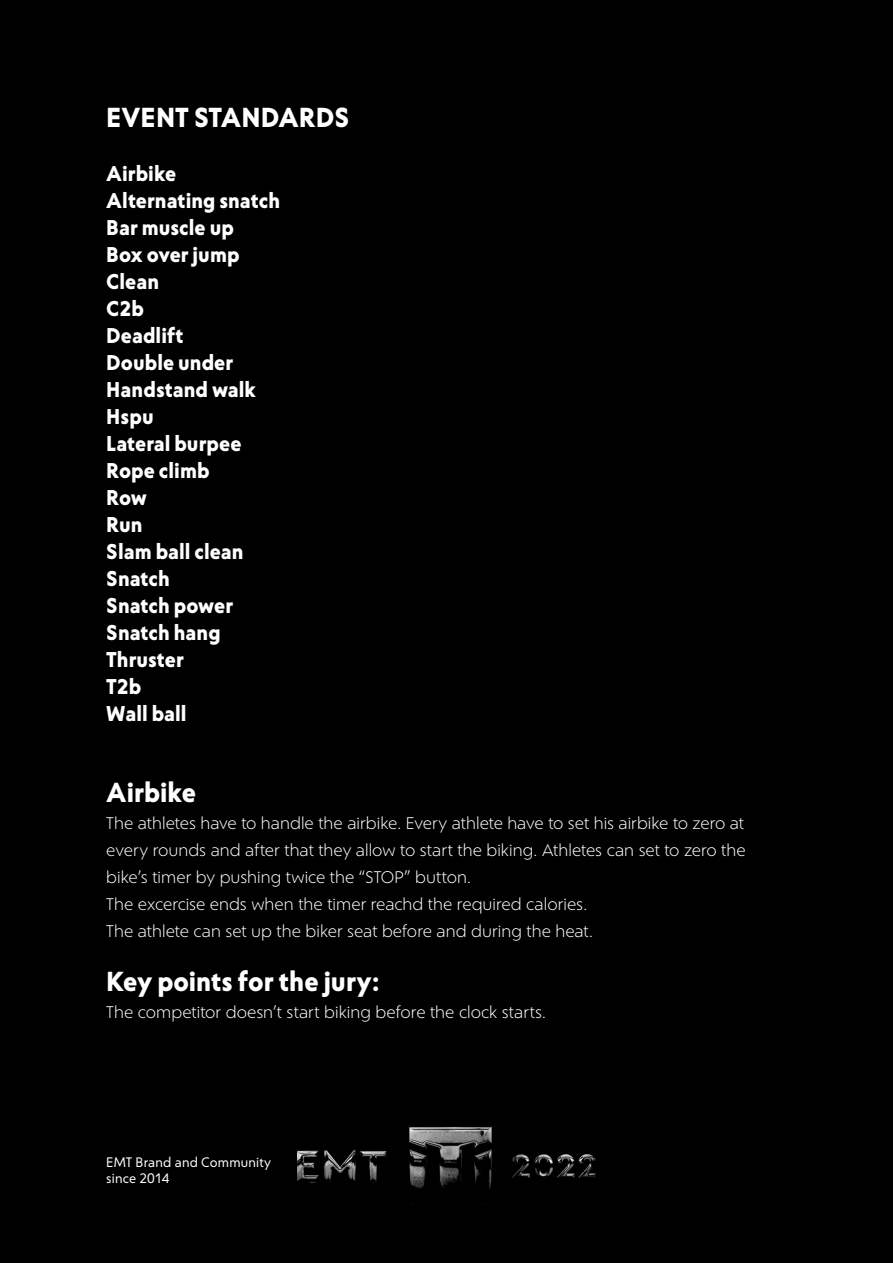
<style>
.page{position:relative;width:893px;height:1263px;background:#fff}
.page>*{position:absolute;margin:0;border:0;box-sizing:border-box;transform-origin:0 0}
.t1{font:700 27px "Corsica MX";color:#fff}
.t2{font:700 21px/27px "Corsica MX";color:#fff}
.t3{font:16.5px/27px "Corsica LX";color:#fff}
.t4{font:13.5px/16.2px "Corsica MX";letter-spacing:.01em;color:#fff}
</style>
<div class="page">
<div style="left:1px;top:1px;width:891px;height:1261px;background:#000"></div>
<img style="left:298px;top:1127px;width:297px;height:78px">
<h1 class="t1" style="left:106px;top:101px;width:245px">EVENT STANDARDS</h1>
<p class="t2" style="left:106px;top:160px;width:175px">Airbike<br>Alternating snatch<br>Bar muscle up<br>Box over jump<br>Clean<br>C2b<br>Deadlift<br>Double under<br>Handstand walk<br>Hspu<br>Lateral burpee<br>Rope climb<br>Row<br>Run<br>Slam ball clean<br>Snatch<br>Snatch power<br>Snatch hang<br>Thruster<br>T2b<br>Wall ball</p>
<h1 class="t1" style="left:106px;top:776px;width:91px">Airbike</h1>
<p class="t3" style="left:106px;top:810px;width:641px">The athletes have to handle the airbike. Every athlete have to set his airbike to zero at every rounds and after that they allow to start the biking. Athletes can set to zero the bike’s timer by pushing twice the “STOP” button.<br>The excercise ends when the timer reachd the required calories.<br>The athlete can set up the biker seat before and during the heat.</p>
<h1 class="t1" style="left:106px;top:965px;width:275px">Key points for the jury:</h1>
<p class="t3" style="left:106px;top:999px;width:442px">The competitor doesn’t start biking before the clock starts.</p>
<p class="t4" style="left:106px;top:1154px;width:166px">EMT Brand and Community since 2014</p>
</div>
